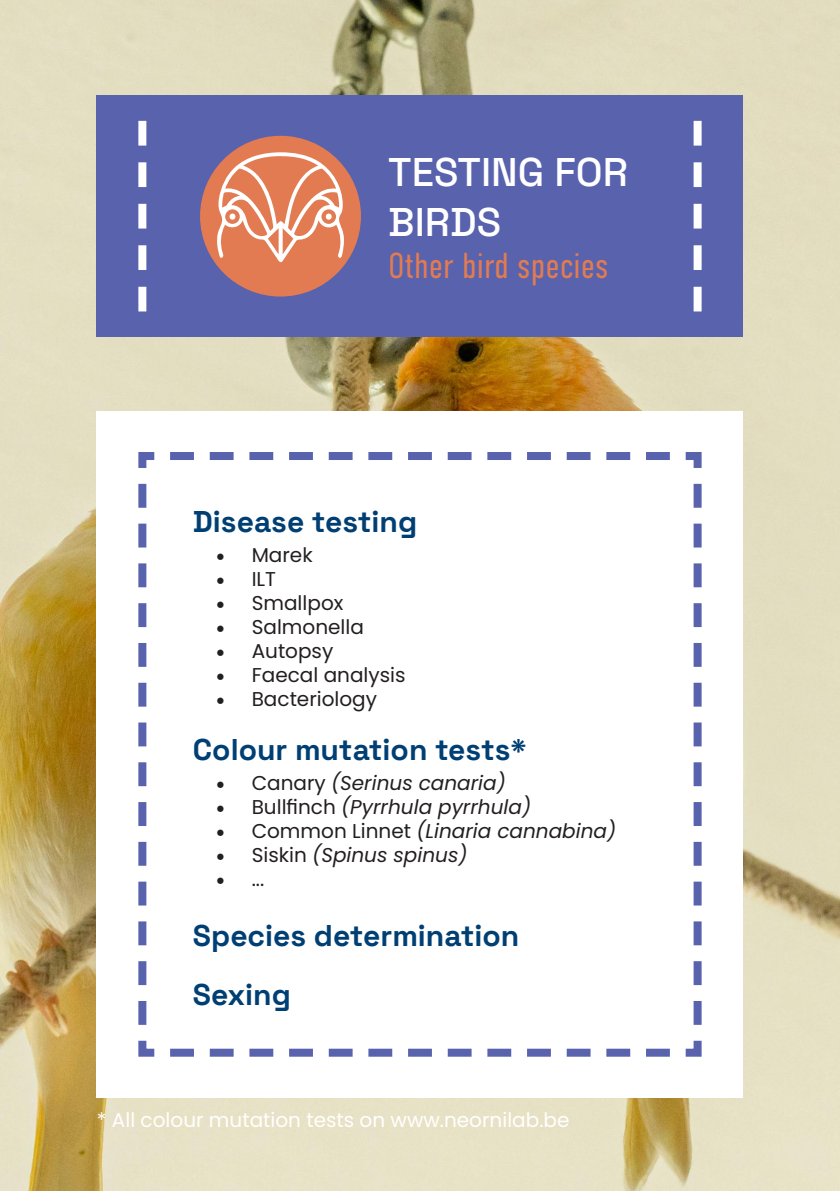
<style>
.page{position:relative;width:840px;height:1191px;background:#fff}
.page>*{position:absolute;margin:0;border:0;box-sizing:border-box;transform-origin:0 0}
.t1{font:500 40px/50px "Space Grotesk";color:#fff}
.t2{font:300 36px "DIN Condensed";color:#e27b52}
.t3{font:700 30px "Space Grotesk";color:#003f73}
.t4{font:italic 20px "Poppins";color:#231f20}
.t5{font:20px "Poppins";color:#231f20}
.t6{font:20px "Poppins";color:#fff}
.s1{font-family:"Minion Pro";font-size:24px}
.s2{font-family:"Minion Pro";font-style:normal;font-size:24px}
.s3{font-style:normal}
</style>
<div class="page">
<img style="left:0;top:0;width:839px;height:1191px">
<div style="left:97px;top:95px;width:645px;height:242px;background:#5862ad"></div>
<svg style="left:138px;top:121px;width:8px;height:190px"></svg>
<svg style="left:693px;top:121px;width:8px;height:190px"></svg>
<div style="left:97px;top:411px;width:645px;height:686px;background:#fff"></div>
<svg style="left:138px;top:452px;width:564px;height:605px"></svg>
<div style="left:200px;top:136px;width:161px;height:160px;background:#e27b52;border-radius:50%"></div>
<svg style="left:217px;top:152px;width:127px;height:110px"></svg>
<p class="t1" style="left:388px;top:144px;width:241px">TESTING FOR<br>BIRDS</p>
<p class="t2" style="left:388px;top:246px;width:221px">Other bird species</p>
<p class="t3" style="left:193px;top:498px;width:226px">Disease testing</p>
<p class="t5" style="left:215px;top:543px;width:98px"><span class="s1">•</span> Marek</p>
<p class="t5" style="left:215px;top:567px;width:62px"><span class="s1">•</span> ILT</p>
<p class="t5" style="left:215px;top:591px;width:129px"><span class="s1">•</span> Smallpox</p>
<p class="t5" style="left:215px;top:615px;width:150px"><span class="s1">•</span> Salmonella</p>
<p class="t5" style="left:215px;top:639px;width:119px"><span class="s1">•</span> Autopsy</p>
<p class="t5" style="left:215px;top:663px;width:191px"><span class="s1">•</span> Faecal analysis</p>
<p class="t5" style="left:215px;top:687px;width:163px"><span class="s1">•</span> Bacteriology</p>
<p class="t3" style="left:193px;top:726px;width:335px">Colour mutation tests*</p>
<p class="t4" style="left:215px;top:771px;width:291px"><span class="s2">•</span> <span class="s3">Canary</span> (Serinus canaria)</p>
<p class="t4" style="left:215px;top:795px;width:317px"><span class="s2">•</span> <span class="s3">Bullfinch</span> (Pyrrhula pyrrhula)</p>
<p class="t4" style="left:215px;top:819px;width:402px"><span class="s2">•</span> <span class="s3">Common Linnet</span> (Linaria cannabina)</p>
<p class="t4" style="left:215px;top:843px;width:253px"><span class="s2">•</span> <span class="s3">Siskin</span> (Spinus spinus)</p>
<p class="t5" style="left:215px;top:867px;width:50px"><span class="s1">•</span> ...</p>
<p class="t3" style="left:193px;top:911px;width:327px">Species determination</p>
<p class="t3" style="left:193px;top:971px;width:99px">Sexing</p>
<p class="t6" style="left:97px;top:1108px;width:474px">* All colour mutation tests on www.neornilab.be</p>
</div>
